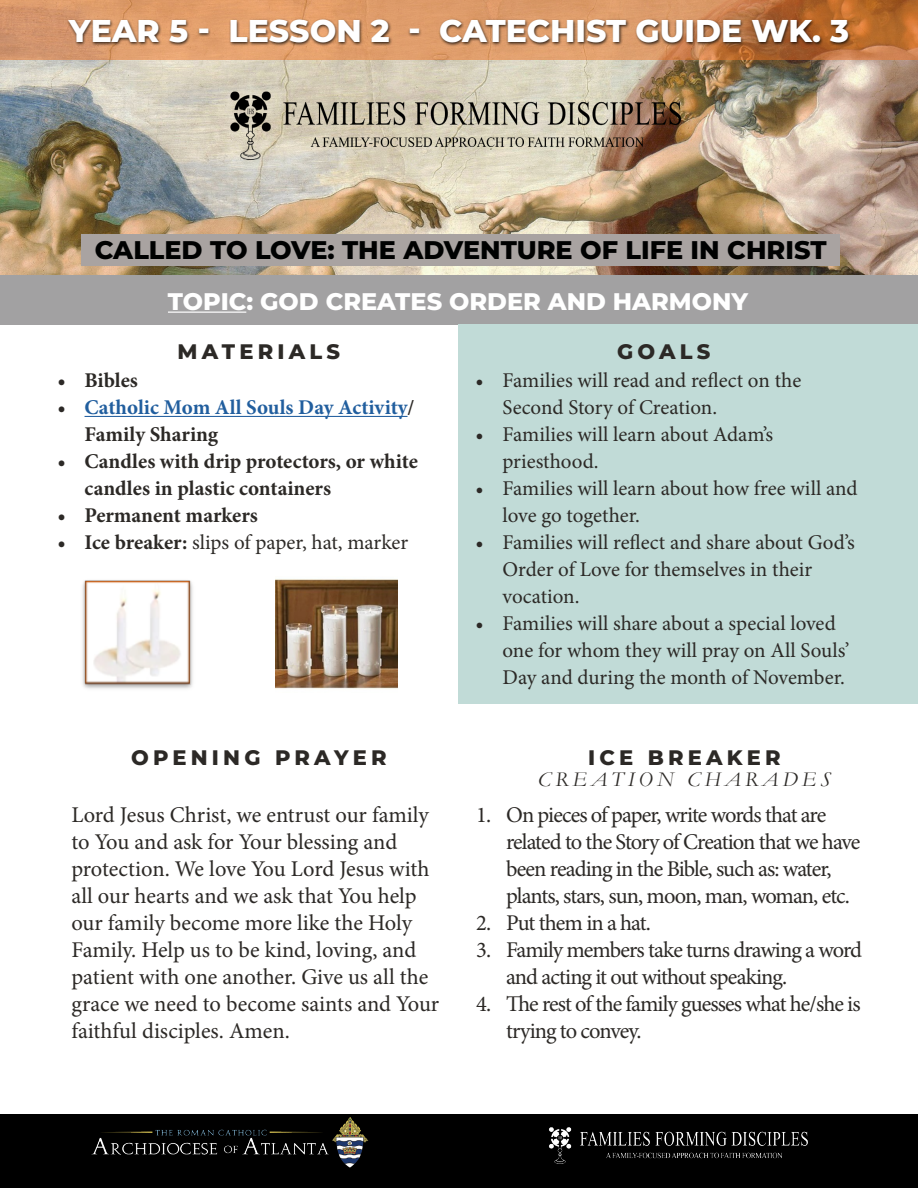
<style>
.page{position:relative;width:918px;height:1188px;background:#fff}
.page>*{position:absolute;margin:0;border:0;box-sizing:border-box;transform-origin:0 0}
.t1{font:800 31.5px "Montserrat";color:#fff}
.t2{font:800 25.5px "Montserrat";color:#000101}
.t3{font:800 24px "Montserrat";color:#fff}
.t4{font:22.5px/27px "Minion Pro";letter-spacing:-.02em;color:#2c2926}
.t5{font:22.5px/27px "Minion Pro";letter-spacing:-.045em;color:#2c2926}
.t6{font:22.5px "Minion Pro";letter-spacing:-.04em;color:#2c2926}
.t7{font:21px/27px "Minion Pro";color:#2c2926}
.t8{font:700 21px/27px "Minion Pro";color:#2c2926}
.t9{font:700 21px/27px "Minion Pro";color:#215e9e}
.t10{font:800 21px "Montserrat";letter-spacing:.2em;color:#2c2926}
.t11{font:italic 21px "Garamond";letter-spacing:.2em;color:#2c2926}
.s1{color:#2c2926}
.s2{font-weight:700}
</style>
<div class="page">
<img style="left:0;top:60px;width:918px;height:215px">
<svg style="left:0;top:0;width:918px;height:60px;background:#d48f5c"></svg>
<div style="left:66px;top:17px;width:786px;height:30px;background:#000;opacity:.75"></div>
<img style="left:217px;top:89px;width:467px;height:70px">
<div style="left:0;top:1114px;width:918px;height:74px;background:#000"></div>
<img style="left:92px;top:1117px;width:277px;height:51px">
<div style="left:0;top:275px;width:918px;height:49px;background:#a2a1a2"></div>
<div style="left:458px;top:324px;width:460px;height:380px;background:#c1dbd7"></div>
<hr style="left:85px;top:416px;width:323px;height:1px;background:#215e9e">
<img style="left:549px;top:1127px;width:259px;height:37px">
<hr style="left:168px;top:312px;width:78px;height:1px;background:#fff">
<div style="left:82px;top:234px;width:758px;height:31px;background:#a9a3a1"></div>
<img style="left:82px;top:580px;width:111px;height:109px">
<img style="left:276px;top:579px;width:121px;height:110px">
<h1 class="t1" style="left:69px;top:8px;width:782px">YEAR 5 - LESSON 2 - CATECHIST GUIDE WK. 3</h1>
<p class="t2" style="left:95px;top:231px;width:733px">CALLED TO LOVE: THE ADVENTURE OF LIFE IN CHRIST</p>
<p class="t3" style="left:168px;top:284px;width:582px">TOPIC: GOD CREATES ORDER AND HARMONY</p>
<p class="t10" style="left:178px;top:336px;width:164px">MATERIALS</p>
<p class="t10" style="left:617px;top:336px;width:95px">GOALS</p>
<p class="t8" style="left:58px;top:367px;width:82px">• Bibles</p>
<p class="t9" style="left:85px;top:394px;width:331px;text-indent:-27px"><span class="s1">•</span> Catholic Mom All Souls Day Activity<span class="s1">/<br>Family Sharing</span></p>
<p class="t8" style="left:85px;top:448px;width:335px;text-indent:-27px">• Candles with drip protectors, or white candles in plastic containers</p>
<p class="t8" style="left:58px;top:502px;width:202px">• Permanent markers</p>
<p class="t7" style="left:58px;top:529px;width:352px"><span class="s2">• Ice breaker:</span> slips of paper, hat, marker</p>
<p class="t7" style="left:502px;top:367px;width:300px;text-indent:-27px">• Families will read and reflect on the<br>Second Story of Creation.</p>
<p class="t7" style="left:502px;top:421px;width:272px;text-indent:-27px">• Families will learn about Adam’s priesthood.</p>
<p class="t7" style="left:502px;top:475px;width:357px;text-indent:-27px">• Families will learn about how free will and love go together.</p>
<p class="t7" style="left:502px;top:529px;width:354px;text-indent:-27px">• Families will reflect and share about God’s<br>Order of Love for themselves in their vocation.</p>
<p class="t7" style="left:502px;top:610px;width:348px;text-indent:-27px">• Families will share about a special loved one for whom they will pray on All Souls’<br>Day and during the month of November.</p>
<p class="t10" style="left:131px;top:742px;width:257px">OPENING PRAYER</p>
<p class="t4" style="left:71px;top:801px;width:369px">Lord Jesus Christ, we entrust our family to You and ask for Your blessing and protection. We love You Lord Jesus with all our hearts and we ask that You help our family become more like the Holy Family. Help us to be kind, loving, and patient with one another. Give us all the grace we need to become saints and Your faithful disciples. Amen.</p>
<p class="t10" style="left:588px;top:742px;width:194px">ICE BREAKER</p>
<p class="t11" style="left:538px;top:765px;width:295px">CREATION CHARADES</p>
<p class="t5" style="left:506px;top:801px;width:356px;text-indent:-30px">1. On pieces of paper, write words that are related to the Story of Creation that we have been reading in the Bible, such as: water, plants, stars, sun, moon, man, woman, etc.</p>
<p class="t6" style="left:476px;top:907px;width:176px">2. Put them in a hat.</p>
<p class="t5" style="left:506px;top:936px;width:357px;text-indent:-30px">3. Family members take turns drawing a word and acting it out without speaking.</p>
<p class="t5" style="left:506px;top:990px;width:356px;text-indent:-30px">4. The rest of the family guesses what he/she is trying to convey.</p>
</div>
